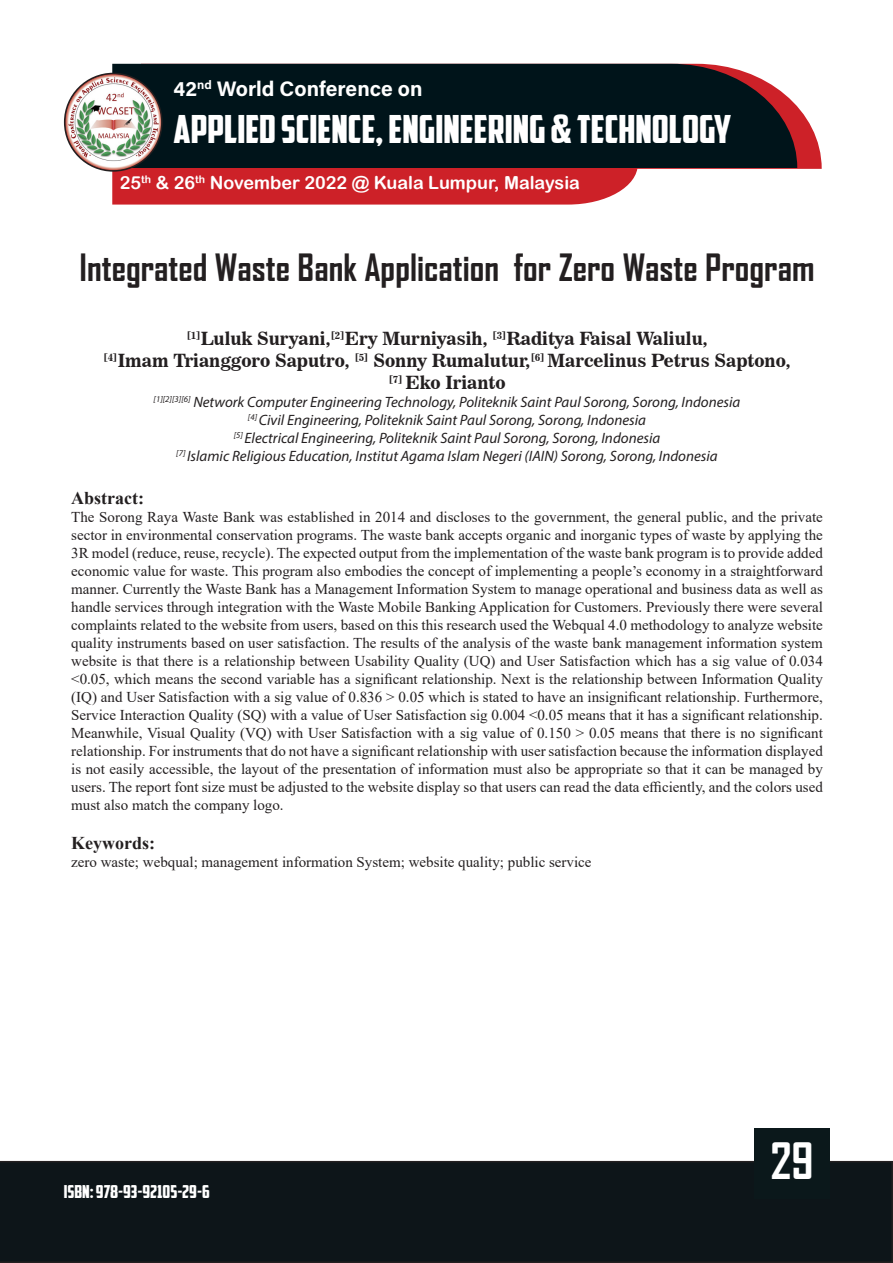
<style>
.page{position:relative;width:893px;height:1263px;background:#fff}
.page>*{position:absolute;margin:0;border:0;box-sizing:border-box;transform-origin:0 0}
.t1{font:700 48px "Agency FB";color:#fff}
.t2{font:39px "American Captain";color:#fff}
.t3{font:700 36px "Agency FB";color:#231f20}
.t4{font:700 21px "Acumin Pro";color:#fff}
.Au_Name{font:18px "News 706 BT Bold C";color:#231f20}
.t5{font:18px "Arial Rounded MT Bold";color:#fff}
.t6{font:18px "American Captain";color:#fff}
.Abs_Title{font:700 18px "Times New Roman";color:#231f20}
.Abs_and_Key{font:15px/18px "Times New Roman";color:#231f20;text-align:justify}
.Au_Affli{font:italic 15px "Myriad Pro";color:#231f20}
</style>
<div class="page">
<div style="left:0;top:1161px;width:893px;height:102px;background:#0d1519"></div>
<svg style="left:638px;top:106px;width:184px;height:63px;fill:#cd2128"></svg>
<div style="left:112px;top:64px;width:685px;height:104px;background:#00141a"></div>
<img style="left:65px;top:73px;width:97px;height:98px;border-radius:49px">
<div style="left:64px;top:73px;width:99px;height:99px;border:2px solid #231f20;border-radius:50%"></div>
<svg style="left:112px;top:164px;width:526px;height:41px;background:#bb292f"></svg>
<div style="left:754px;top:1128px;width:75px;height:71px;background:#0b181b"></div>
<h3 class="t4" style="left:174px;top:74px;width:250px">42<sup>nd</sup> World Conference on</h3>
<h2 class="t2" style="left:174px;top:106px;width:559px">APPLIED SCIENCE, ENGINEERING &amp; TECHNOLOGY</h2>
<p class="t5" style="left:120px;top:172px;width:462px">25<sup>th</sup> &amp; 26<sup>th</sup> November 2022 @ Kuala Lumpur, Malaysia</p>
<p class="t3" style="left:80px;top:245px;width:736px">Integrated Waste Bank Application for Zero Waste Program</p>
<p class="Au_Name" style="left:186px;top:328px;width:523px"><sup>[1]</sup>Luluk Suryani,<sup>[2]</sup>Ery Murniyasih, <sup>[3]</sup>Raditya Faisal Waliulu,</p>
<p class="Au_Name" style="left:103px;top:350px;width:689px"><sup>[4]</sup>Imam Trianggoro Saputro, <sup>[5]</sup> Sonny Rumalutur,<sup>[6]</sup> Marcelinus Petrus Saptono,</p>
<p class="Au_Name" style="left:388px;top:371px;width:119px"><sup>[7]</sup> Eko Irianto</p>
<p class="Au_Affli" style="left:154px;top:392px;width:588px"><sup>[1][2][3][6]</sup> Network Computer Engineering Technology, Politeknik Saint Paul Sorong, Sorong, Indonesia</p>
<p class="Au_Affli" style="left:248px;top:410px;width:400px"><sup>[4]</sup> Civil Engineering, Politeknik Saint Paul Sorong, Sorong, Indonesia</p>
<p class="Au_Affli" style="left:234px;top:428px;width:428px"><sup>[5]</sup> Electrical Engineering, Politeknik Saint Paul Sorong, Sorong, Indonesia</p>
<p class="Au_Affli" style="left:176px;top:446px;width:543px"><sup>[7]</sup> Islamic Religious Education, Institut Agama Islam Negeri (IAIN) Sorong, Sorong, Indonesia</p>
<p class="Abs_Title" style="left:71px;top:485px;width:74px">Abstract:</p>
<p class="Abs_and_Key" style="left:71px;top:507px;width:753px">The Sorong Raya Waste Bank was established in 2014 and discloses to the government, the general public, and the private sector in environmental conservation programs. The waste bank accepts organic and inorganic types of waste by applying the 3R model (reduce, reuse, recycle). The expected output from the implementation of the waste bank program is to provide added economic value for waste. This program also embodies the concept of implementing a people’s economy in a straightforward manner. Currently the Waste Bank has a Management Information System to manage operational and business data as well as handle services through integration with the Waste Mobile Banking Application for Customers. Previously there were several complaints related to the website from users, based on this this research used the Webqual 4.0 methodology to analyze website quality instruments based on user satisfaction. The results of the analysis of the waste bank management information system website is that there is a relationship between Usability Quality (UQ) and User Satisfaction which has a sig value of 0.034 &lt;0.05, which means the second variable has a significant relationship. Next is the relationship between Information Quality (IQ) and User Satisfaction with a sig value of 0.836 &gt; 0.05 which is stated to have an insignificant relationship. Furthermore, Service Interaction Quality (SQ) with a value of User Satisfaction sig 0.004 &lt;0.05 means that it has a significant relationship.<br>Meanwhile, Visual Quality (VQ) with User Satisfaction with a sig value of 0.150 &gt; 0.05 means that there is no significant relationship. For instruments that do not have a significant relationship with user satisfaction because the information displayed is not easily accessible, the layout of the presentation of information must also be appropriate so that it can be managed by users. The report font size must be adjusted to the website display so that users can read the data efficiently, and the colors used must also match the company logo.</p>
<p class="Abs_Title" style="left:71px;top:830px;width:85px">Keywords:</p>
<p class="Abs_and_Key" style="left:71px;top:853px;width:522px">zero waste; webqual; management information System; website quality; public service</p>
<p class="t6" style="left:64px;top:1180px;width:148px">ISBN: 978-93-92105-29-6</p>
<h1 class="t1" style="left:770px;top:1131px;width:45px">29</h1>
</div>
